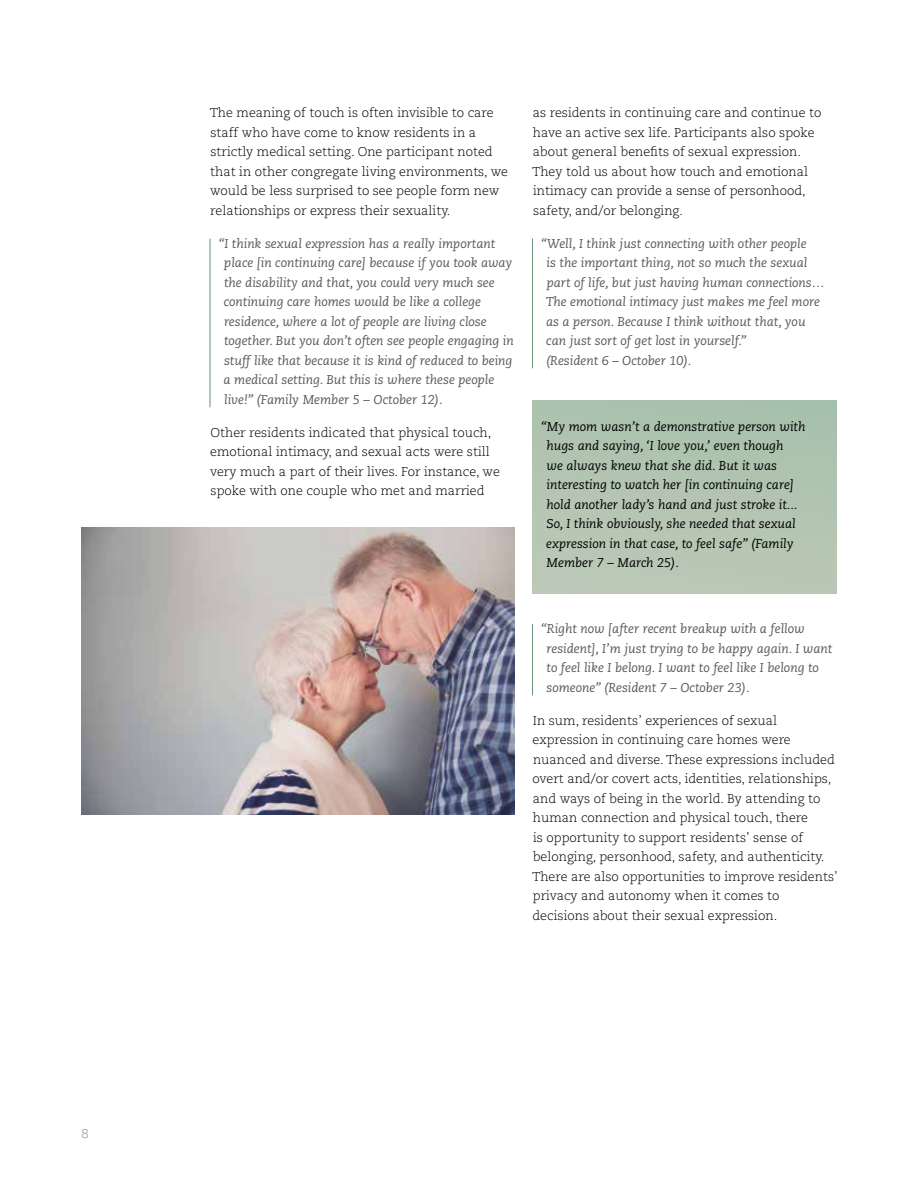
<style>
.page{position:relative;width:918px;height:1188px;background:#fff}
.page>*{position:absolute;margin:0;border:0;box-sizing:border-box;transform-origin:0 0}
.t1{font:300 12.75px/19.5px "Caecilia";color:#000}
.t2{font:italic 12.75px/19.5px "Caecilia";color:#58595b}
.t3{font:italic 12.75px/19.5px "Caecilia";color:#000}
.t4{font:12px "Clan";color:#939598}
</style>
<div class="page">
<div style="left:532px;top:401px;width:305px;height:193px;background:#b3c5b2"></div>
<hr style="left:210px;top:239px;width:1px;height:168px;background:#6a9176">
<hr style="left:532px;top:239px;width:1px;height:129px;background:#6a9176">
<hr style="left:532px;top:624px;width:1px;height:71px;background:#6a9176">
<img style="left:81px;top:527px;width:433px;height:287px">
<p class="t4" style="left:81px;top:1126px;width:9px">8</p>
<p class="t1" style="left:210px;top:104px;width:300px">The meaning of touch is often invisible to care staff who have come to know residents in a strictly medical setting. One participant noted that in other congregate living environments, we would be less surprised to see people form new relationships or express their sexuality.</p>
<p class="t2" style="left:224px;top:234px;width:292px;text-indent:-5px">“I think sexual expression has a really important place [in continuing care] because if you took away the disability and that, you could very much see continuing care homes would be like a college residence, where a lot of people are living close together. But you don’t often see people engaging in stuff like that because it is kind of reduced to being a medical setting. But this is where these people live!” (Family Member 5 – October 12).</p>
<p class="t1" style="left:210px;top:423px;width:291px">Other residents indicated that physical touch, emotional intimacy, and sexual acts were still very much a part of their lives. For instance, we spoke with one couple who met and married</p>
<p class="t1" style="left:532px;top:104px;width:291px">as residents in continuing care and continue to have an active sex life. Participants also spoke about general benefits of sexual expression.<br>They told us about how touch and emotional intimacy can provide a sense of personhood, safety, and/or belonging.</p>
<p class="t2" style="left:546px;top:234px;width:280px;text-indent:-5px">“Well, I think just connecting with other people<br>is the important thing, not so much the sexual part of life, but just having human connections… The emotional intimacy just makes me feel more as a person. Because I think without that, you can just sort of get lost in yourself.”<br>(Resident 6 – October 10).</p>
<p class="t3" style="left:546px;top:417px;width:261px;text-indent:-5px">“My mom wasn’t a demonstrative person with hugs and saying, ‘I love you,’ even though<br>we always knew that she did. But it was interesting to watch her [in continuing care] hold another lady’s hand and just stroke it...<br>So, I think obviously, she needed that sexual expression in that case, to feel safe” (Family Member 7 – March 25).</p>
<p class="t2" style="left:546px;top:619px;width:287px;text-indent:-5px">“Right now [after recent breakup with a fellow resident], I’m just trying to be happy again. I want to feel like I belong. I want to feel like I belong to someone” (Resident 7 – October 23).</p>
<p class="t1" style="left:532px;top:711px;width:307px">In sum, residents’ experiences of sexual expression in continuing care homes were nuanced and diverse. These expressions included overt and/or covert acts, identities, relationships, and ways of being in the world. By attending to human connection and physical touch, there<br>is opportunity to support residents’ sense of belonging, personhood, safety, and authenticity.<br>There are also opportunities to improve residents’ privacy and autonomy when it comes to decisions about their sexual expression.</p>
</div>
